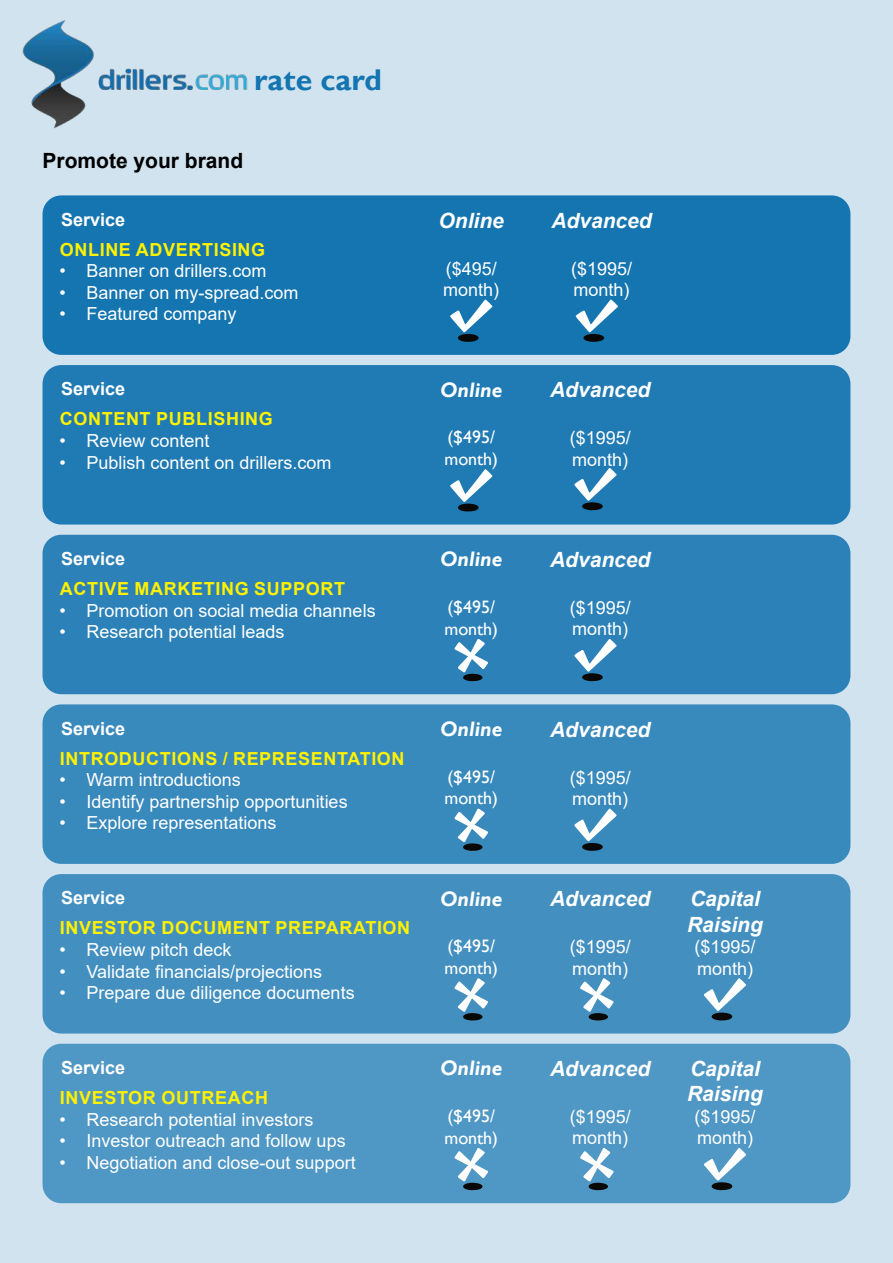
<style>
.page{position:relative;width:893px;height:1263px;background:#d0e3ef}
.page>*{position:absolute;margin:0;border:0;box-sizing:border-box;transform-origin:0 0}
.t1{font:700 30px "Gill Sans";color:#1475b0}
.t2{font:italic 700 21px/25.2px "Arial";color:#fff}
.t3{font:italic 700 21px "Gill Sans";color:#fff}
.t4{font:700 21px "Arial";color:#000}
.t5{font:18px/21.6px "Arial";color:#fff}
.t6{font:700 18px "Arial";letter-spacing:.035em;color:#fff100}
.t7{font:18px/21.6px "Gill Sans";color:#fff}
.t8{font:700 18px "Arial";color:#fff}
</style>
<div class="page">
<div style="left:43px;top:195px;width:807px;height:160px;background:#1475b0;border-radius:19px"></div>
<div style="left:43px;top:704px;width:807px;height:160px;background:#3889bc;border-radius:19px"></div>
<div style="left:43px;top:365px;width:807px;height:159px;background:#207bb4;border-radius:19px"></div>
<div style="left:43px;top:874px;width:807px;height:159px;background:#4390c0;border-radius:19px"></div>
<div style="left:43px;top:535px;width:807px;height:159px;background:#2c82b8;border-radius:19px"></div>
<div style="left:43px;top:1044px;width:807px;height:159px;background:#4f97c4;border-radius:19px"></div>
<svg style="left:450px;top:300px;width:42px;height:42px"></svg>
<svg style="left:454px;top:808px;width:34px;height:43px"></svg>
<svg style="left:454px;top:978px;width:34px;height:42px"></svg>
<svg style="left:454px;top:1148px;width:34px;height:42px"></svg>
<svg style="left:580px;top:978px;width:34px;height:42px"></svg>
<svg style="left:580px;top:1148px;width:34px;height:42px"></svg>
<svg style="left:450px;top:469px;width:42px;height:43px"></svg>
<svg style="left:454px;top:639px;width:34px;height:42px"></svg>
<svg style="left:576px;top:300px;width:42px;height:42px"></svg>
<svg style="left:574px;top:468px;width:43px;height:42px"></svg>
<svg style="left:574px;top:639px;width:43px;height:42px"></svg>
<svg style="left:574px;top:808px;width:43px;height:43px"></svg>
<svg style="left:704px;top:978px;width:42px;height:42px"></svg>
<svg style="left:704px;top:1148px;width:42px;height:42px"></svg>
<img style="left:23px;top:19px;width:229px;height:109px">
<h1 class="t1" style="left:254px;top:62px;width:129px">rate card</h1>
<p class="t4" style="left:43px;top:153px;width:202px">Promote your brand</p>
<p class="t8" style="left:61px;top:212px;width:66px">Service</p>
<p class="t6" style="left:60px;top:243px;width:207px">ONLINE ADVERTISING</p>
<p class="t5" style="left:60px;top:260px;width:209px">• Banner on drillers.com</p>
<p class="t5" style="left:60px;top:282px;width:241px">• Banner on my-spread.com</p>
<p class="t5" style="left:60px;top:304px;width:179px">• Featured company</p>
<p class="t8" style="left:61px;top:382px;width:66px">Service</p>
<p class="t6" style="left:60px;top:412px;width:215px">CONTENT PUBLISHING</p>
<p class="t5" style="left:60px;top:430px;width:152px">• Review content</p>
<p class="t5" style="left:60px;top:452px;width:274px">• Publish content on drillers.com</p>
<p class="t2" style="left:439px;top:210px;width:67px">Online</p>
<p class="t5" style="left:443px;top:257px;width:58px">($495/ month)</p>
<p class="t3" style="left:440px;top:377px;width:64px">Online</p>
<p class="t7" style="left:444px;top:428px;width:55px">($495/ month)</p>
<p class="t8" style="left:61px;top:552px;width:66px">Service</p>
<p class="t6" style="left:60px;top:582px;width:287px">ACTIVE MARKETING SUPPORT</p>
<p class="t5" style="left:60px;top:600px;width:318px">• Promotion on social media channels</p>
<p class="t5" style="left:60px;top:621px;width:227px">• Research potential leads</p>
<p class="t8" style="left:61px;top:721px;width:66px">Service</p>
<p class="t6" style="left:60px;top:751px;width:346px">INTRODUCTIONS / REPRESENTATION</p>
<p class="t5" style="left:60px;top:769px;width:183px">• Warm introductions</p>
<p class="t5" style="left:60px;top:791px;width:290px">• Identify partnership opportunities</p>
<p class="t5" style="left:60px;top:812px;width:219px">• Explore representations</p>
<p class="t8" style="left:61px;top:891px;width:66px">Service</p>
<p class="t6" style="left:60px;top:921px;width:352px">INVESTOR DOCUMENT PREPARATION</p>
<p class="t5" style="left:60px;top:939px;width:174px">• Review pitch deck</p>
<p class="t5" style="left:60px;top:960px;width:264px">• Validate financials/projections</p>
<p class="t5" style="left:60px;top:982px;width:297px">• Prepare due diligence documents</p>
<p class="t8" style="left:61px;top:1061px;width:66px">Service</p>
<p class="t6" style="left:60px;top:1091px;width:210px">INVESTOR OUTREACH</p>
<p class="t5" style="left:60px;top:1109px;width:256px">• Research potential investors</p>
<p class="t5" style="left:60px;top:1130px;width:288px">• Investor outreach and follow ups</p>
<p class="t5" style="left:60px;top:1152px;width:298px">• Negotiation and close-out support</p>
<p class="t3" style="left:440px;top:547px;width:64px">Online</p>
<p class="t7" style="left:444px;top:598px;width:55px">($495/ month)</p>
<p class="t3" style="left:440px;top:716px;width:64px">Online</p>
<p class="t7" style="left:444px;top:768px;width:55px">($495/ month)</p>
<p class="t3" style="left:440px;top:886px;width:64px">Online</p>
<p class="t7" style="left:444px;top:937px;width:55px">($495/ month)</p>
<p class="t3" style="left:440px;top:1056px;width:64px">Online</p>
<p class="t7" style="left:444px;top:1107px;width:55px">($495/ month)</p>
<p class="t2" style="left:551px;top:210px;width:102px">Advanced</p>
<p class="t5" style="left:571px;top:257px;width:63px">($1995/ month)</p>
<p class="t2" style="left:550px;top:379px;width:102px">Advanced</p>
<p class="t5" style="left:570px;top:427px;width:63px">($1995/ month)</p>
<p class="t2" style="left:550px;top:549px;width:102px">Advanced</p>
<p class="t5" style="left:570px;top:597px;width:63px">($1995/ month)</p>
<p class="t2" style="left:550px;top:719px;width:102px">Advanced</p>
<p class="t5" style="left:570px;top:766px;width:63px">($1995/ month)</p>
<p class="t2" style="left:550px;top:888px;width:102px">Advanced</p>
<p class="t5" style="left:570px;top:936px;width:63px">($1995/ month)</p>
<p class="t2" style="left:550px;top:1058px;width:102px">Advanced</p>
<p class="t5" style="left:570px;top:1105px;width:63px">($1995/ month)</p>
<p class="t2" style="left:687px;top:888px;width:77px">Capital<br>Raising</p>
<p class="t5" style="left:694px;top:936px;width:63px">($1995/ month)</p>
<p class="t2" style="left:687px;top:1058px;width:77px">Capital<br>Raising</p>
<p class="t5" style="left:694px;top:1105px;width:63px">($1995/ month)</p>
</div>
